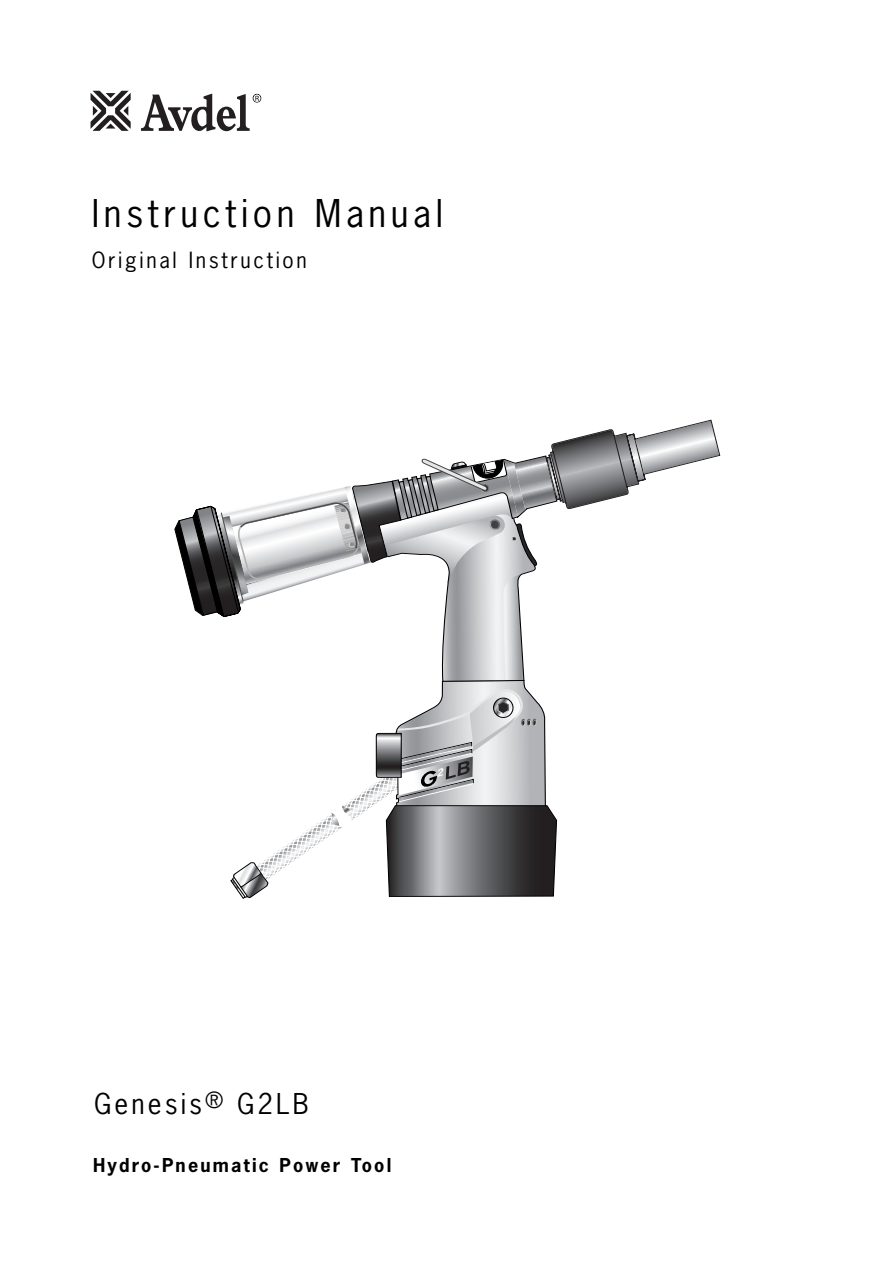
<style>
.page{position:relative;width:893px;height:1265px;background:#fff}
.page>*{position:absolute;margin:0;border:0;box-sizing:border-box;transform-origin:0 0}
.t1{font:36px "News Gothic";letter-spacing:.125em;color:#000}
.t2{font:27px "News Gothic";letter-spacing:.115em;color:#000}
.t3{font:21px "News Gothic";letter-spacing:.125em;color:#000}
.t4{font:700 18px "News Gothic";letter-spacing:.125em;color:#000}
</style>
<div class="page">
<svg style="left:90px;top:91px;width:41px;height:40px"></svg>
<svg style="left:141px;top:94px;width:120px;height:37px"></svg>
<svg style="left:174px;top:419px;width:546px;height:479px"></svg>
<p class="t1" style="left:92px;top:199px;width:352px">Instruction Manual</p>
<p class="t3" style="left:92px;top:251px;width:216px">Original Instruction</p>
<p class="t2" style="left:94px;top:1093px;width:216px">Genesis<sup>®</sup> G2LB</p>
<p class="t4" style="left:93px;top:1157px;width:300px">Hydro-Pneumatic Power Tool</p>
</div>
